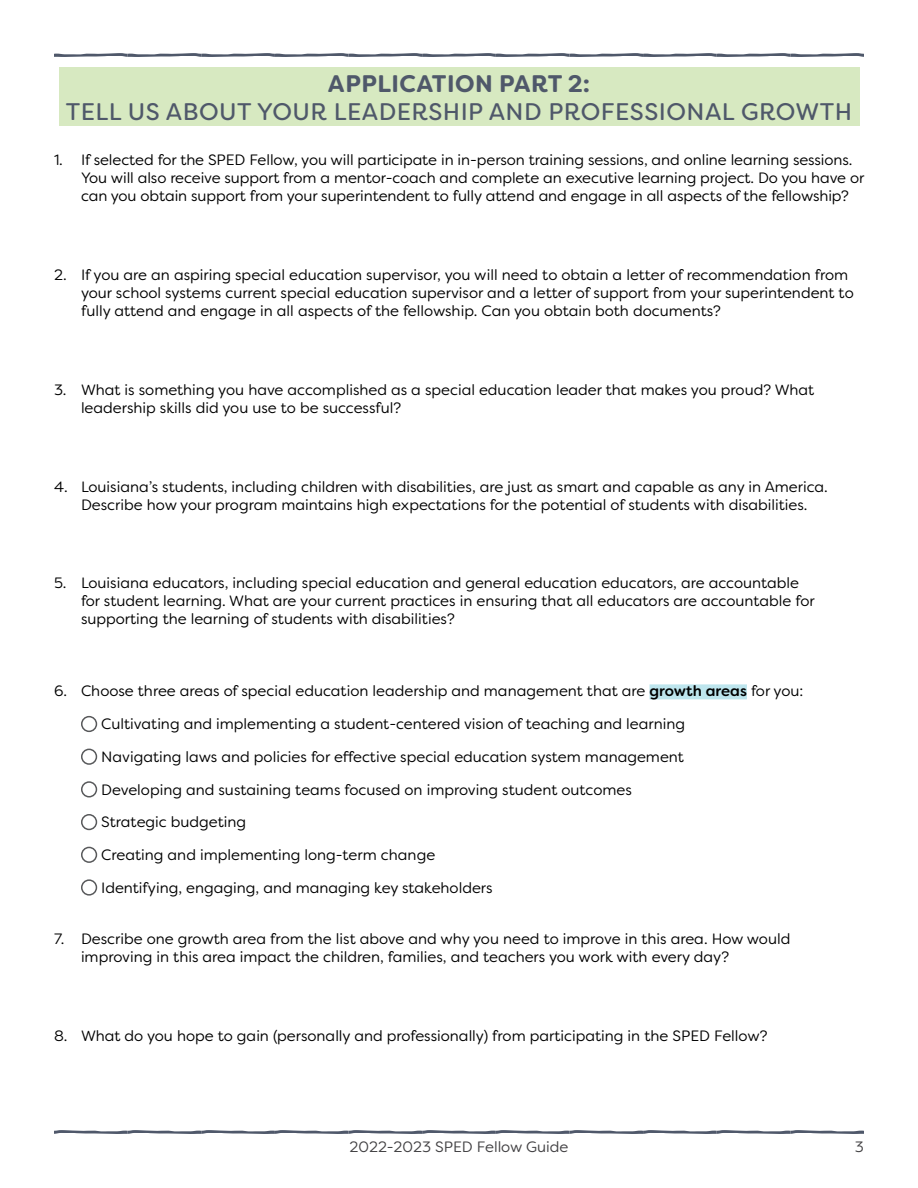
<style>
.page{position:relative;width:918px;height:1188px;background:#fff}
.page>*{position:absolute;margin:0;border:0;box-sizing:border-box;transform-origin:0 0}
.t1{font:24px/28.8px "Filson Soft";letter-spacing:.02em;color:#4f586a;text-align:center}
.t2{font:15px/18px "Filson Soft";color:#000}
.t3{font:15px "Filson Soft";color:#414042}
.s1{font-weight:700}
.s2{font-weight:500}
</style>
<div class="page">
<svg style="left:54px;top:1130px;width:810px;height:4px"></svg>
<svg style="left:54px;top:53px;width:810px;height:4px"></svg>
<div style="left:59px;top:68px;width:800px;height:58px;background:#d7e9c1"></div>
<div style="left:650px;top:684px;width:97px;height:15px;background:#bde5ed"></div>
<div style="left:81px;top:716px;width:16px;height:16px;border:2px solid #58595b;border-radius:50%"></div>
<div style="left:81px;top:749px;width:16px;height:16px;border:2px solid #58595b;border-radius:50%"></div>
<div style="left:81px;top:781px;width:16px;height:17px;border:2px solid #58595b;border-radius:50%"></div>
<div style="left:81px;top:814px;width:16px;height:16px;border:2px solid #58595b;border-radius:50%"></div>
<div style="left:81px;top:847px;width:16px;height:16px;border:2px solid #58595b;border-radius:50%"></div>
<div style="left:81px;top:879px;width:16px;height:17px;border:2px solid #58595b;border-radius:50%"></div>
<p class="t1" style="left:66px;top:69px;width:788px"><span class="s1">APPLICATION PART 2:<br></span>TELL US ABOUT YOUR LEADERSHIP AND PROFESSIONAL GROWTH</p>
<p class="t2" style="left:81px;top:151px;width:785px;text-indent:-27px">1. If selected for the SPED Fellow, you will participate in in-person training sessions, and online learning sessions.<br>You will also receive support from a mentor-coach and complete an executive learning project. Do you have or can you obtain support from your superintendent to fully attend and engage in all aspects of the fellowship?</p>
<p class="t2" style="left:81px;top:266px;width:774px;text-indent:-27px">2. If you are an aspiring special education supervisor, you will need to obtain a letter of recommendation from your school systems current special education supervisor and a letter of support from your superintendent to fully attend and engage in all aspects of the fellowship. Can you obtain both documents?</p>
<p class="t2" style="left:81px;top:381px;width:735px;text-indent:-27px">3. What is something you have accomplished as a special education leader that makes you proud? What leadership skills did you use to be successful?</p>
<p class="t2" style="left:54px;top:477px;width:775px;text-align:center">4. Louisiana’s students, including children with disabilities, are just as smart and capable as any in America.<br>Describe how your program maintains high expectations for the potential of students with disabilities.</p>
<p class="t2" style="left:81px;top:574px;width:735px;text-indent:-27px">5. Louisiana educators, including special education and general education educators, are accountable for student learning. What are your current practices in ensuring that all educators are accountable for supporting the learning of students with disabilities?</p>
<p class="t2" style="left:54px;top:682px;width:751px">6. Choose three areas of special education leadership and management that are <span class="s2">growth areas</span> for you:</p>
<p class="t2" style="left:101px;top:715px;width:585px">Cultivating and implementing a student-centered vision of teaching and learning</p>
<p class="t2" style="left:101px;top:747px;width:584px">Navigating laws and policies for effective special education system management</p>
<p class="t2" style="left:101px;top:780px;width:532px">Developing and sustaining teams focused on improving student outcomes</p>
<p class="t2" style="left:101px;top:813px;width:146px">Strategic budgeting</p>
<p class="t2" style="left:101px;top:846px;width:336px">Creating and implementing long-term change</p>
<p class="t2" style="left:101px;top:878px;width:393px">Identifying, engaging, and managing key stakeholders</p>
<p class="t2" style="left:81px;top:930px;width:711px;text-indent:-27px">7. Describe one growth area from the list above and why you need to improve in this area. How would improving in this area impact the children, families, and teachers you work with every day?</p>
<p class="t2" style="left:54px;top:1027px;width:715px">8. What do you hope to gain (personally and professionally) from participating in the SPED Fellow?</p>
<p class="t3" style="left:349px;top:1137px;width:221px">2022-2023 SPED Fellow Guide</p>
<p class="t3" style="left:855px;top:1137px;width:11px">3</p>
</div>
